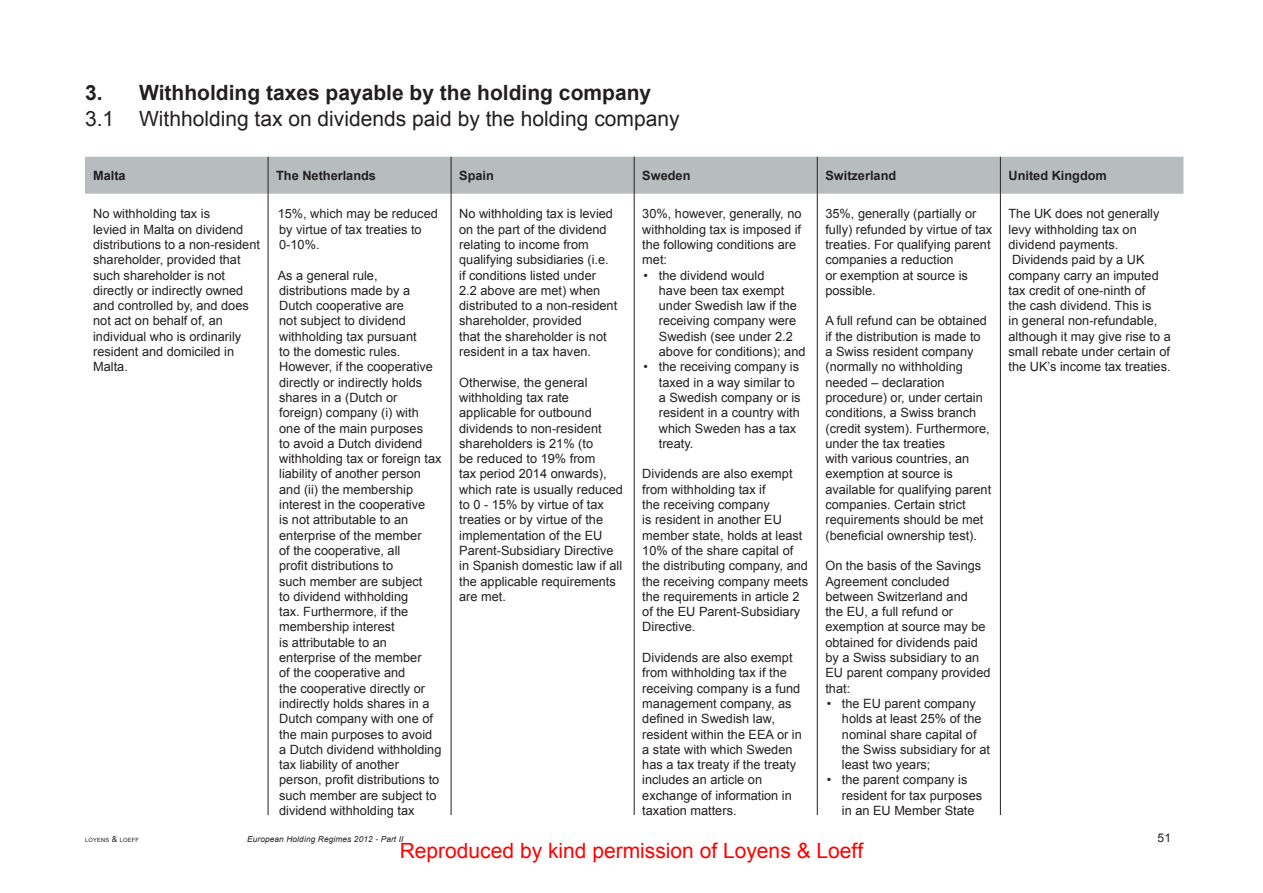
<style>
.page{position:relative;width:1263px;height:893px;background:#fff}
.page>*{position:absolute;margin:0;border:0;box-sizing:border-box;transform-origin:0 0}
.t1{font:21px "Arial";color:#231f20}
.t2{font:700 21px "Arial";color:#231f20}
.t3{font:21px "Arial";color:#f00}
.t4{font:12.75px/15.3px "Arial";color:#231f20}
.t5{font:700 12.75px "Arial";color:#231f20}
.t6{font:12px "Arial";color:#231f20}
.t7{font:italic 8.25px "Arial";letter-spacing:.02em;color:#231f20}
.t8{font:5.7px "Arial";letter-spacing:.025em;color:#231f20}
.s1{font-size:8.25px}
</style>
<div class="page">
<div style="left:85px;top:157px;width:1098px;height:37px;background:#b7bdbf"></div>
<hr style="left:268px;top:157px;width:1px;height:37px;background:#231f20">
<hr style="left:451px;top:157px;width:1px;height:37px;background:#231f20">
<hr style="left:634px;top:157px;width:1px;height:37px;background:#231f20">
<hr style="left:817px;top:157px;width:1px;height:37px;background:#231f20">
<hr style="left:1000px;top:157px;width:1px;height:37px;background:#231f20">
<hr style="left:268px;top:194px;width:1px;height:621px;background:#231f20">
<hr style="left:451px;top:194px;width:1px;height:621px;background:#231f20">
<hr style="left:634px;top:194px;width:1px;height:621px;background:#231f20">
<hr style="left:817px;top:194px;width:1px;height:621px;background:#231f20">
<hr style="left:1000px;top:194px;width:1px;height:621px;background:#231f20">
<h1 class="t2" style="left:85px;top:79px;width:568px">3. Withholding taxes payable by the holding company</h1>
<h1 class="t1" style="left:85px;top:104px;width:596px">3.1 Withholding tax on dividends paid by the holding company</h1>
<p class="t5" style="left:93px;top:167px;width:34px">Malta</p>
<p class="t5" style="left:276px;top:167px;width:101px">The Netherlands</p>
<p class="t5" style="left:459px;top:167px;width:36px">Spain</p>
<p class="t5" style="left:642px;top:167px;width:50px">Sweden</p>
<p class="t5" style="left:825px;top:167px;width:72px">Switzerland</p>
<p class="t5" style="left:1008px;top:167px;width:100px">United Kingdom</p>
<p class="t4" style="left:93px;top:206px;width:168px">No withholding tax is<br>levied in Malta on dividend distributions to a non-resident shareholder, provided that such shareholder is not directly or indirectly owned and controlled by, and does not act on behalf of, an individual who is ordinarily resident and domiciled in<br>Malta.</p>
<p class="t4" style="left:278px;top:206px;width:162px">15%, which may be reduced by virtue of tax treaties to<br>0-10%.</p>
<p class="t4" style="left:825px;top:206px;width:168px">35%, generally (partially or fully) refunded by virtue of tax treaties. For qualifying parent companies a reduction<br>or exemption at source is possible.</p>
<p class="t4" style="left:825px;top:313px;width:167px">A full refund can be obtained if the distribution is made to<br>a Swiss resident company (normally no withholding needed – declaration procedure) or, under certain conditions, a Swiss branch (credit system). Furthermore, under the tax treaties<br>with various countries, an exemption at source is available for qualifying parent companies. Certain strict requirements should be met (beneficial ownership test).</p>
<p class="t4" style="left:825px;top:558px;width:167px">On the basis of the Savings<br>Agreement concluded between Switzerland and<br>the EU, a full refund or exemption at source may be obtained for dividends paid by a Swiss subsidiary to an<br>EU parent company provided that:</p>
<p class="t4" style="left:842px;top:696px;width:150px;text-indent:-15px">• the EU parent company holds at least 25% of the nominal share capital of the Swiss subsidiary for at least two years;</p>
<p class="t4" style="left:842px;top:772px;width:142px;text-indent:-15px">• the parent company is resident for tax purposes in an EU Member State</p>
<p class="t4" style="left:642px;top:206px;width:161px">30%, however, generally, no withholding tax is imposed if the following conditions are met:</p>
<p class="t4" style="left:659px;top:267px;width:148px;text-indent:-15px">• the dividend would<br>have been tax exempt under Swedish law if the receiving company were<br>Swedish (see under 2.2 above for conditions); and</p>
<p class="t4" style="left:659px;top:359px;width:143px;text-indent:-15px">• the receiving company is taxed in a way similar to a Swedish company or is resident in a country with which Sweden has a tax treaty.</p>
<p class="t4" style="left:642px;top:466px;width:167px">Dividends are also exempt from withholding tax if<br>the receiving company<br>is resident in another EU member state, holds at least<br>10% of the share capital of the distributing company, and the receiving company meets the requirements in article 2 of the EU Parent-Subsidiary<br>Directive.</p>
<p class="t4" style="left:642px;top:650px;width:161px">Dividends are also exempt from withholding tax if the receiving company is a fund management company, as defined in Swedish law, resident within the EEA or in a state with which Sweden has a tax treaty if the treaty includes an article on exchange of information in taxation matters.</p>
<p class="t4" style="left:1008px;top:206px;width:164px">The UK does not generally levy withholding tax on dividend payments.<br>Dividends paid by a UK company carry an imputed tax credit of one-ninth of<br>the cash dividend. This is<br>in general non-refundable, although it may give rise to a small rebate under certain of the UK’s income tax treaties.</p>
<p class="t4" style="left:459px;top:206px;width:160px">No withholding tax is levied on the part of the dividend relating to income from qualifying subsidiaries (i.e. if conditions listed under<br>2.2 above are met) when distributed to a non-resident shareholder, provided<br>that the shareholder is not resident in a tax haven.</p>
<p class="t4" style="left:459px;top:375px;width:165px">Otherwise, the general withholding tax rate applicable for outbound dividends to non-resident shareholders is 21% (to<br>be reduced to 19% from<br>tax period 2014 onwards), which rate is usually reduced to 0 - 15% by virtue of tax treaties or by virtue of the implementation of the EU<br>Parent-Subsidiary Directive in Spanish domestic law if all the applicable requirements are met.</p>
<p class="t4" style="left:278px;top:267px;width:165px">As a general rule, distributions made by a<br>Dutch cooperative are<br>not subject to dividend withholding tax pursuant<br>to the domestic rules.<br>However, if the cooperative directly or indirectly holds shares in a (Dutch or foreign) company (i) with one of the main purposes<br>to avoid a Dutch dividend withholding tax or foreign tax liability of another person and (ii) the membership interest in the cooperative<br>is not attributable to an enterprise of the member<br>of the cooperative, all<br>profit distributions to<br>such member are subject<br>to dividend withholding<br>tax. Furthermore, if the membership interest<br>is attributable to an enterprise of the member<br>of the cooperative and<br>the cooperative directly or indirectly holds shares in a<br>Dutch company with one of the main purposes to avoid<br>a Dutch dividend withholding tax liability of another person, profit distributions to such member are subject to dividend withholding tax</p>
<p class="t8" style="left:85px;top:836px;width:56px">LOYENS <span class="s1">&amp;</span> LOEFF</p>
<p class="t7" style="left:247px;top:833px;width:158px">European Holding Regimes 2012 - Part II</p>
<p class="t6" style="left:1157px;top:830px;width:15px">51</p>
<h1 class="t3" style="left:400px;top:836px;width:465px">Reproduced by kind permission of Loyens &amp; Loeff</h1>
</div>
